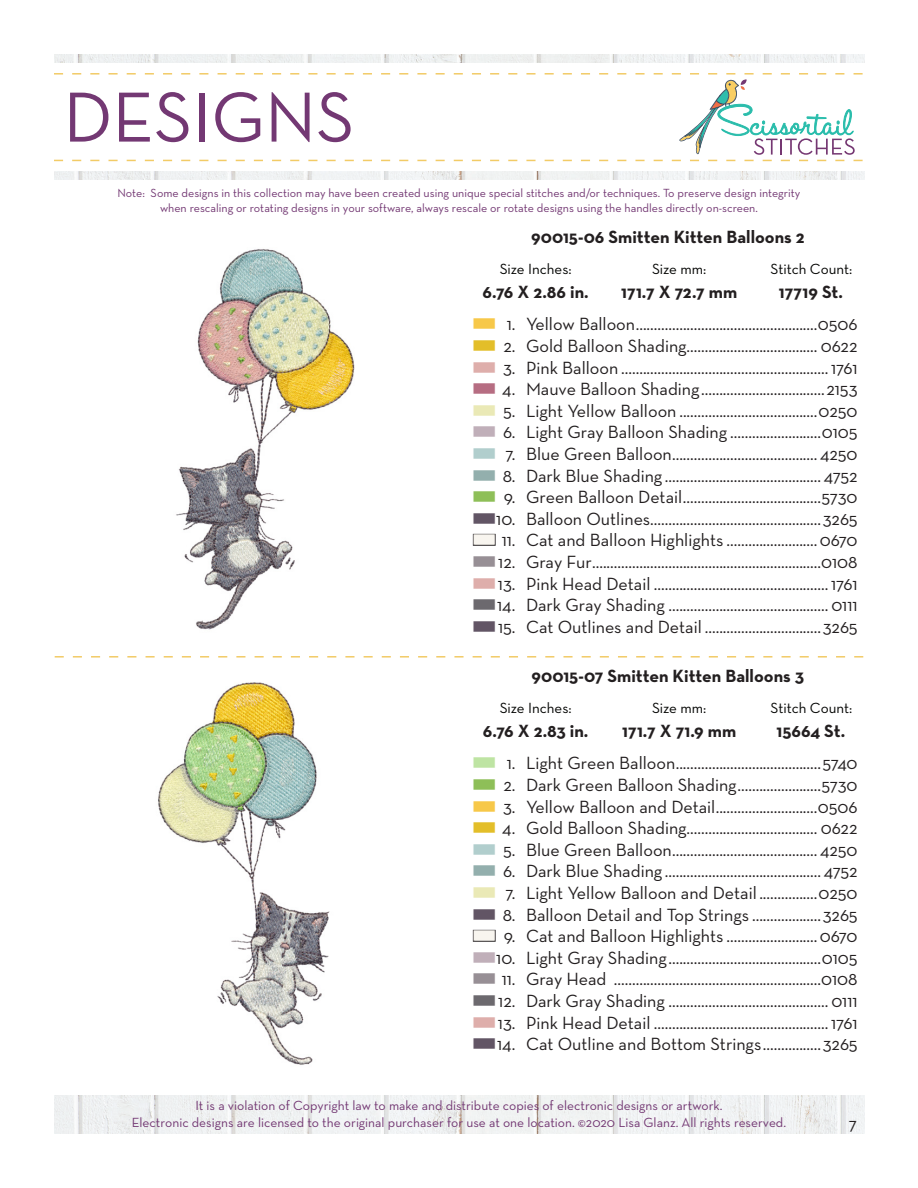
<style>
.page{position:relative;width:918px;height:1188px;background:#fff}
.page>*{position:absolute;margin:0;border:0;box-sizing:border-box;transform-origin:0 0}
.t1{font:72px "Neutra Text";color:#733873}
.t2{font:18px "Neutra Text";color:#231f20}
.t3{font:700 18px "Neutra Text";color:#231f20}
.t4{font:15px "Neutra Text";color:#040503}
.t5{font:13.5px "Neutra Text";color:#733873}
.t6{font:12px "Neutra Text";color:#733873}
.s1{color:#f7c849}
.s2{color:#e3be29}
.s3{color:#deaeab}
.s4{color:#b66d82}
.s5{color:#eae9b6}
.s6{color:#c0afb9}
.s7{color:#b1cecd}
.s8{color:#93afad}
.s9{color:#8ebf58}
.s10{color:#625565}
.s11{color:#978f95}
.s12{color:#6c696e}
.s13{color:#bee4a3}
</style>
<div class="page">
<img style="left:54px;top:1096px;width:810px;height:38px">
<img style="left:54px;top:54px;width:810px;height:126px">
<div style="left:29px;top:63px;width:863px;height:108px;background:#fff"></div>
<svg style="left:54px;top:73px;width:809px;height:88px"></svg>
<svg style="left:55px;top:656px;width:808px;height:2px"></svg>
<img style="left:176px;top:249px;width:179px;height:381px">
<img style="left:158px;top:682px;width:172px;height:383px">
<p class="t1" style="left:63px;top:73px;width:293px">DESIGNS</p>
<p class="t6" style="left:117px;top:186px;width:685px">Note: Some designs in this collection may have been created using unique special stitches and/or techniques. To preserve design integrity</p>
<p class="t6" style="left:160px;top:200px;width:599px">when rescaling or rotating designs in your software, always rescale or rotate designs using the handles directly on-screen.</p>
<p class="t3" style="left:531px;top:225px;width:275px">90015-06 Smitten Kitten Balloons 2</p>
<p class="t4" style="left:500px;top:260px;width:73px">Size Inches:</p>
<p class="t4" style="left:652px;top:260px;width:56px">Size mm:</p>
<p class="t4" style="left:770px;top:260px;width:83px">Stitch Count:</p>
<p class="t3" style="left:483px;top:280px;width:108px">6.76 X 2.86 in.</p>
<p class="t3" style="left:621px;top:280px;width:118px">171.7 X 72.7 mm</p>
<p class="t3" style="left:779px;top:280px;width:66px">17719 St.</p>
<p class="t2" style="left:472px;top:313px;width:387px"><span class="s1">■</span> 1. Yellow Balloon..................................................0506</p>
<p class="t2" style="left:472px;top:335px;width:387px"><span class="s2">■</span> 2. Gold Balloon Shading.................................... 0622</p>
<p class="t2" style="left:472px;top:356px;width:387px"><span class="s3">■</span> 3. Pink Balloon ......................................................... 1761</p>
<p class="t2" style="left:472px;top:378px;width:387px"><span class="s4">■</span> 4. Mauve Balloon Shading..................................2153</p>
<p class="t2" style="left:472px;top:400px;width:387px"><span class="s5">■</span> 5. Light Yellow Balloon ......................................0250</p>
<p class="t2" style="left:472px;top:421px;width:387px"><span class="s6">■</span> 6. Light Gray Balloon Shading .........................0105</p>
<p class="t2" style="left:472px;top:443px;width:387px"><span class="s7">■</span> 7. Blue Green Balloon........................................ 4250</p>
<p class="t2" style="left:472px;top:464px;width:387px"><span class="s8">■</span> 8. Dark Blue Shading ........................................... 4752</p>
<p class="t2" style="left:472px;top:486px;width:387px"><span class="s9">■</span> 9. Green Balloon Detail......................................5730</p>
<p class="t2" style="left:472px;top:508px;width:387px"><span class="s10">■</span>10. Balloon Outlines...............................................3265</p>
<p class="t2" style="left:472px;top:529px;width:387px">■ 11. Cat and Balloon Highlights .........................0670</p>
<p class="t2" style="left:472px;top:551px;width:387px"><span class="s11">■</span> 12. Gray Fur...............................................................0108</p>
<p class="t2" style="left:472px;top:572px;width:387px"><span class="s3">■</span> 13. Pink Head Detail ................................................ 1761</p>
<p class="t2" style="left:472px;top:594px;width:387px"><span class="s12">■</span> 14. Dark Gray Shading ............................................ 0111</p>
<p class="t2" style="left:472px;top:616px;width:387px"><span class="s10">■</span> 15. Cat Outlines and Detail ................................3265</p>
<p class="t3" style="left:532px;top:665px;width:274px">90015-07 Smitten Kitten Balloons 3</p>
<p class="t4" style="left:500px;top:699px;width:73px">Size Inches:</p>
<p class="t4" style="left:652px;top:699px;width:56px">Size mm:</p>
<p class="t4" style="left:770px;top:699px;width:83px">Stitch Count:</p>
<p class="t3" style="left:483px;top:719px;width:107px">6.76 X 2.83 in.</p>
<p class="t3" style="left:622px;top:719px;width:116px">171.7 X 71.9 mm</p>
<p class="t3" style="left:777px;top:719px;width:70px">15664 St.</p>
<p class="t2" style="left:472px;top:752px;width:387px"><span class="s13">■</span> 1. Light Green Balloon........................................5740</p>
<p class="t2" style="left:472px;top:774px;width:387px"><span class="s9">■</span> 2. Dark Green Balloon Shading.......................5730</p>
<p class="t2" style="left:472px;top:796px;width:387px"><span class="s1">■</span> 3. Yellow Balloon and Detail............................0506</p>
<p class="t2" style="left:472px;top:817px;width:387px"><span class="s2">■</span> 4. Gold Balloon Shading.................................... 0622</p>
<p class="t2" style="left:472px;top:839px;width:387px"><span class="s7">■</span> 5. Blue Green Balloon........................................ 4250</p>
<p class="t2" style="left:472px;top:860px;width:387px"><span class="s8">■</span> 6. Dark Blue Shading ........................................... 4752</p>
<p class="t2" style="left:472px;top:882px;width:387px"><span class="s5">■</span> 7. Light Yellow Balloon and Detail ................0250</p>
<p class="t2" style="left:472px;top:904px;width:387px"><span class="s10">■</span> 8. Balloon Detail and Top Strings ...................3265</p>
<p class="t2" style="left:472px;top:925px;width:387px">■ 9. Cat and Balloon Highlights .........................0670</p>
<p class="t2" style="left:472px;top:947px;width:387px"><span class="s6">■</span>10. Light Gray Shading..........................................0105</p>
<p class="t2" style="left:472px;top:968px;width:387px"><span class="s11">■</span> 11. Gray Head .........................................................0108</p>
<p class="t2" style="left:472px;top:990px;width:387px"><span class="s12">■</span> 12. Dark Gray Shading ............................................ 0111</p>
<p class="t2" style="left:472px;top:1012px;width:387px"><span class="s3">■</span> 13. Pink Head Detail ................................................ 1761</p>
<p class="t2" style="left:472px;top:1033px;width:387px"><span class="s10">■</span> 14. Cat Outline and Bottom Strings................3265</p>
<p class="t5" style="left:195px;top:1098px;width:529px">It is a violation of Copyright law to make and distribute copies of electronic designs or artwork.</p>
<p class="t5" style="left:132px;top:1114px;width:656px">Electronic designs are licensed to the original purchaser for use at one location. ©2020 Lisa Glanz. All rights reserved.</p>
<p class="t2" style="left:849px;top:1113px;width:10px">7</p>
</div>
